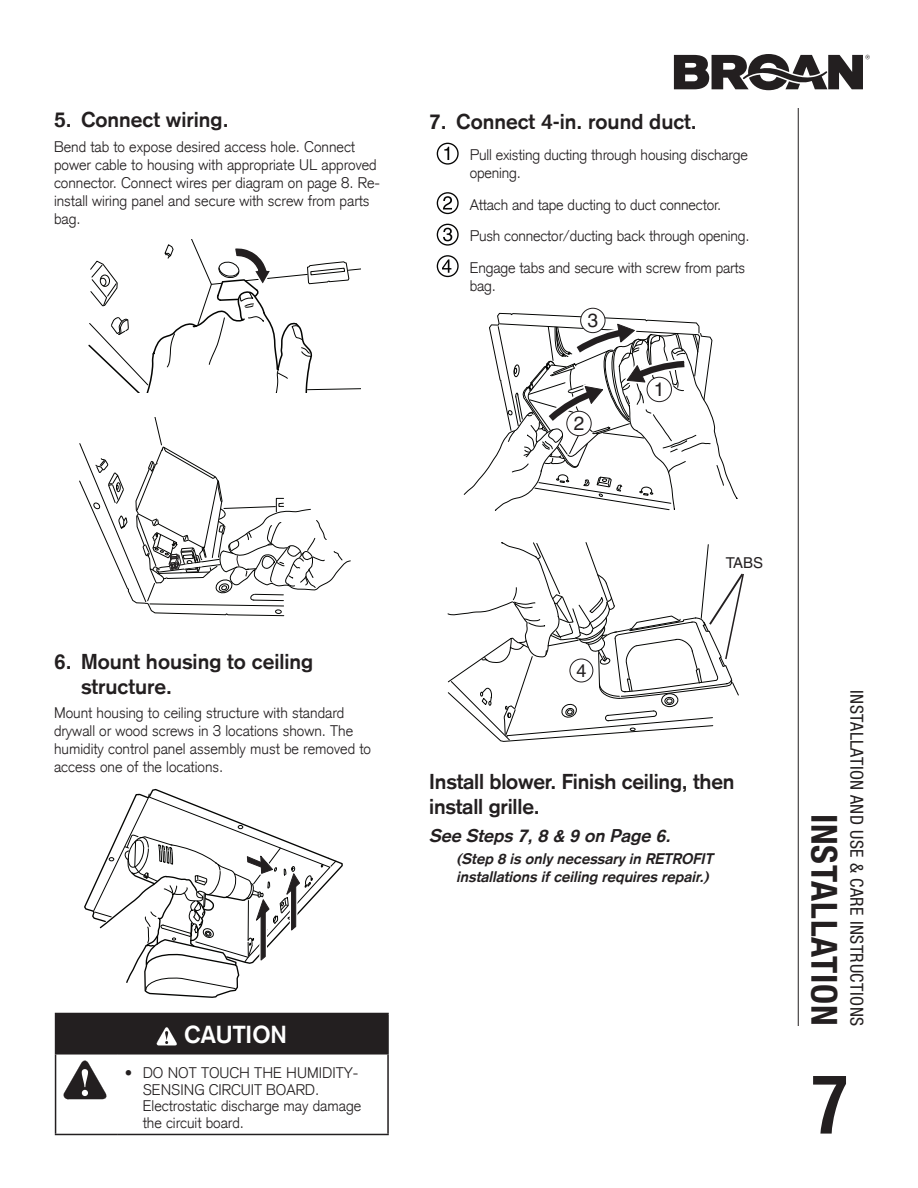
<style>
.page{position:relative;width:918px;height:1188px;background:#fff}
.page>*{position:absolute;margin:0;border:0;box-sizing:border-box;transform-origin:0 0}
.t1{font:700 condensed 78px "Helvetica LT Std";color:#231f20}
.t2{font:700 condensed 36px "Helvetica Neue LT Std";letter-spacing:.025em;color:#231f20}
.t3{font:700 24px "Akzidenz Grotesk CE";color:#fff}
.t4{font:700 21px/25.2px "Akzidenz Grotesk CE";color:#231f20}
.t5{font:19.2px "Helvetica LT Std";color:#231f20}
.t6{font:condensed 18px "Helvetica Neue LT Std";letter-spacing:.025em;color:#231f20}
.t7{font:italic 700 18px "Akzidenz Grotesk";color:#231f20}
.t8{font:18px "Helvetica LT Std";color:#231f20}
.t9{font:300 15px/18px "Akzidenz Grotesk CE";color:#231f20}
.t10{font:italic 700 15px/18px "Akzidenz Grotesk";color:#231f20}
.t11{font:15px "Helvetica LT Std";color:#231f20}
</style>
<div class="page">
<hr style="left:798px;top:108px;width:1px;height:918px;background:#231f20">
<svg style="left:674px;top:54px;width:196px;height:36px"></svg>
<svg style="left:88px;top:240px;width:272px;height:152px"></svg>
<svg style="left:79px;top:418px;width:272px;height:199px"></svg>
<svg style="left:444px;top:147px;width:5px;height:13px"></svg>
<div style="left:437px;top:143px;width:22px;height:22px;border:1px solid #050504;border-radius:50%"></div>
<svg style="left:443px;top:196px;width:9px;height:14px"></svg>
<div style="left:437px;top:192px;width:22px;height:22px;border:1px solid #050504;border-radius:50%"></div>
<svg style="left:443px;top:228px;width:9px;height:13px"></svg>
<div style="left:437px;top:224px;width:22px;height:22px;border:1px solid #050504;border-radius:50%"></div>
<svg style="left:442px;top:259px;width:9px;height:14px"></svg>
<div style="left:437px;top:255px;width:22px;height:22px;border:1px solid #050504;border-radius:50%"></div>
<svg style="left:463px;top:312px;width:275px;height:198px"></svg>
<div style="left:647px;top:377px;width:24px;height:25px;background:#fff;border-radius:50%"></div>
<div style="left:647px;top:377px;width:25px;height:25px;border:1px solid #231f20;border-radius:50%"></div>
<div style="left:567px;top:411px;width:24px;height:25px;background:#fff;border-radius:50%"></div>
<div style="left:566px;top:411px;width:26px;height:25px;border:1px solid #231f20;border-radius:50%"></div>
<div style="left:581px;top:308px;width:24px;height:25px;background:#fff;border-radius:50%"></div>
<div style="left:580px;top:308px;width:26px;height:25px;border:1px solid #231f20;border-radius:50%"></div>
<svg style="left:84px;top:788px;width:259px;height:210px"></svg>
<svg style="left:447px;top:542px;width:297px;height:200px"></svg>
<div style="left:56px;top:1013px;width:332px;height:41px;background:#231f20"></div>
<hr style="left:55px;top:1013px;width:63px;height:1px;background:#231f20">
<hr style="left:55px;top:1014px;width:1px;height:39px;background:#231f20">
<hr style="left:118px;top:1013px;width:271px;height:1px;background:#231f20">
<hr style="left:387px;top:1014px;width:2px;height:39px;background:#231f20">
<hr style="left:55px;top:1053px;width:63px;height:2px;background:#231f20">
<hr style="left:55px;top:1055px;width:1px;height:79px;background:#231f20">
<hr style="left:118px;top:1053px;width:271px;height:2px;background:#231f20">
<hr style="left:387px;top:1055px;width:2px;height:79px;background:#231f20">
<hr style="left:55px;top:1134px;width:63px;height:1px;background:#231f20">
<hr style="left:118px;top:1134px;width:271px;height:1px;background:#231f20">
<svg style="left:157px;top:1027px;width:20px;height:18px"></svg>
<svg style="left:64px;top:1061px;width:42px;height:39px"></svg>
<h3 class="t4" style="left:54px;top:108px;width:176px">5. Connect wiring.</h3>
<p class="t9" style="left:54px;top:138px;width:328px">Bend tab to expose desired access hole. Connect power cable to housing with appropriate UL approved connector. Connect wires per diagram on page 8. Re&shy;install wiring panel and secure with screw from parts bag.</p>
<h3 class="t4" style="left:429px;top:109px;width:269px">7. Connect 4-in. round duct.</h3>
<p class="t9" style="left:470px;top:146px;width:280px">Pull existing ducting through housing discharge opening.</p>
<p class="t9" style="left:470px;top:188px;width:281px;line-height:31.5px">Attach and tape ducting to duct connector.<br>Push connector/ducting back through opening.<br>Engage tabs and secure with screw from parts</p>
<p class="t9" style="left:470px;top:276px;width:28px">bag.</p>
<p class="t5" style="left:588px;top:309px;width:12px">3</p>
<p class="t5" style="left:574px;top:412px;width:12px">2</p>
<p class="t5" style="left:654px;top:378px;width:12px">1</p>
<h3 class="t4" style="left:81px;top:649px;width:234px;text-indent:-27px">6. Mount housing to ceiling structure.</h3>
<p class="t9" style="left:54px;top:704px;width:319px">Mount housing to ceiling structure with standard drywall or wood screws in 3 locations shown. The humidity control panel assembly must be removed to access one of the locations.</p>
<h3 class="t3" style="left:184px;top:1020px;width:104px">CAUTION</h3>
<p class="t9" style="left:143px;top:1065px;width:220px;line-height:16.5px;text-indent:-18px">• DO NOT TOUCH THE HUMIDITY-<br>SENSING CIRCUIT BOARD.<br>Electrostatic discharge may damage the circuit board.</p>
<p class="t8" style="left:576px;top:660px;width:12px">4</p>
<p class="t11" style="left:726px;top:554px;width:39px">TABS</p>
<h3 class="t4" style="left:429px;top:769px;width:307px">Install blower. Finish ceiling, then install grille.</h3>
<p class="t7" style="left:429px;top:826px;width:243px">See Steps 7, 8 &amp; 9 on Page 6.</p>
<p class="t10" style="left:456px;top:850px;width:258px">(Step 8 is only necessary in RETROFIT installations if ceiling requires repair.)</p>
<h2 class="t2" style="left:846px;top:814px;width:214px;rotate:90deg">INSTALLATION</h2>
<p class="t6" style="left:867px;top:690px;width:337px;rotate:90deg">INSTALLATION AND USE &amp; CARE INSTRUCTIONS</p>
<h1 class="t1" style="left:811px;top:1056px;width:40px">7</h1>
</div>
